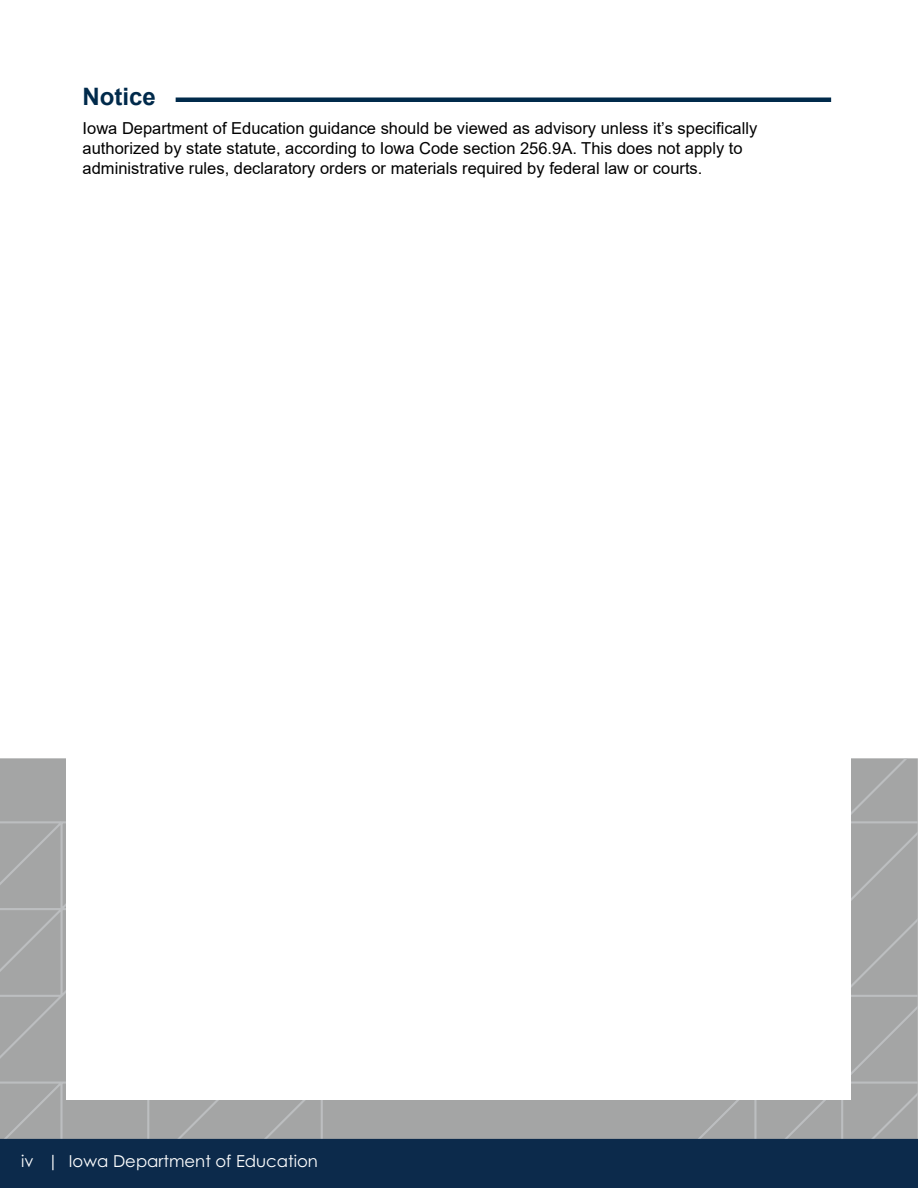
<style>
.page{position:relative;width:918px;height:1188px;background:#fff}
.page>*{position:absolute;margin:0;border:0;box-sizing:border-box;transform-origin:0 0}
.t1{font:700 24px "Arial";color:#002a4b}
.t2{font:16.5px/19.8px "Arial";color:#000}
.t3{font:16.5px "Century Gothic Pro";color:#fff}
.s1{font-family:"Century Gothic"}
</style>
<div class="page">
<svg style="left:0;top:758px;width:232px;height:381px;background:#a6a7a7"></svg>
<div style="left:232px;top:758px;width:686px;height:381px;background:#a4a5a5"></div>
<div style="left:0;top:1139px;width:918px;height:49px;background:#0c2a4b"></div>
<div style="left:67px;top:88px;width:784px;height:1012px;background:#fff"></div>
<hr style="left:176px;top:98px;width:655px;height:4px;background:#002a4b">
<h2 class="t1" style="left:83px;top:80px;width:75px">Notice</h2>
<p class="t2" style="left:83px;top:118px;width:676px">Iowa Department of Education guidance should be viewed as advisory unless it’s specifically authorized by state statute, according to Iowa Code section 256.9A. This does not apply to administrative rules, declaratory orders or materials required by federal law or courts.</p>
<p class="t3" style="left:21px;top:1150px;width:298px"><span class="s1">i</span>v | Iowa Department of Education</p>
</div>
